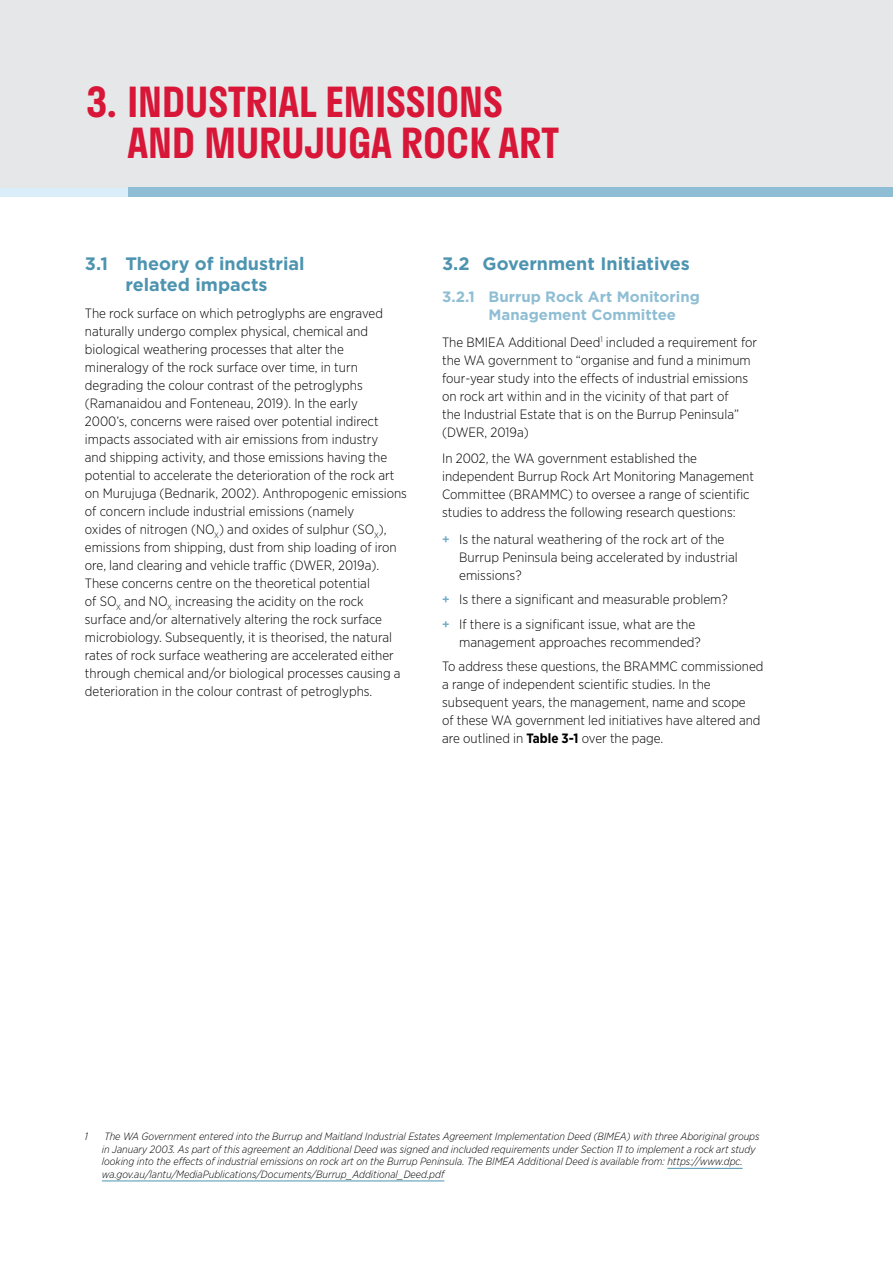
<style>
.page{position:relative;width:893px;height:1263px;background:#fff}
.page>*{position:absolute;margin:0;border:0;box-sizing:border-box;transform-origin:0 0}
.t1{font:600 40.5px/40.5px "Stratos";color:#d71638}
.t2{font:700 18px/21.6px "Gotham";color:#4d94b0;text-align:center}
.t3{font:700 15px/18px "Gotham";color:#8fbed4}
.t4{font:300 13.5px/18px "Gotham Narrow";color:#000}
.t5{font:italic 300 10.5px/12.6px "Gotham Narrow";color:#000}
.s1{font-weight:500;color:#6faac4}
.s2{font-weight:700}
</style>
<div class="page">
<div style="left:0;top:188px;width:653px;height:9px;background:#d9eef9"></div>
<div style="left:0;top:0;width:893px;height:188px;background:#e6e7e8"></div>
<div style="left:129px;top:188px;width:764px;height:9px;background:#8fbed4"></div>
<hr style="left:667px;top:1168px;width:76px;height:1px;background:#4d94b0">
<hr style="left:102px;top:1181px;width:342px;height:1px;background:#4d94b0">
<h1 class="t1" style="left:128px;top:81px;width:433px;text-indent:-43px">3. INDUSTRIAL EMISSIONS<br>AND MURUJUGA ROCK ART</h1>
<h2 class="t2" style="left:85px;top:252px;width:221px">3.1 Theory of industrial related impacts</h2>
<p class="t4" style="left:85px;top:304px;width:324px">The rock surface on which petroglyphs are engraved naturally undergo complex physical, chemical and biological weathering processes that alter the mineralogy of the rock surface over time, in turn degrading the colour contrast of the petroglyphs (Ramanaidou and Fonteneau, 2019). In the early<br>2000’s, concerns were raised over potential indirect impacts associated with air emissions from industry<br>and shipping activity, and those emissions having the potential to accelerate the deterioration of the rock art on Murujuga (Bednarik, 2002). Anthropogenic emissions of concern include industrial emissions (namely<br>oxides of nitrogen (NO<sub>X</sub>) and oxides of sulphur (SO<sub>X</sub>), emissions from shipping, dust from ship loading of iron ore, land clearing and vehicle traffic (DWER, 2019a).<br>These concerns centre on the theoretical potential<br>of SO<sub>X</sub> and NO<sub>X</sub> increasing the acidity on the rock surface and/or alternatively altering the rock surface microbiology. Subsequently, it is theorised, the natural rates of rock surface weathering are accelerated either through chemical and/or biological processes causing a deterioration in the colour contrast of petroglyphs.</p>
<h2 class="t2" style="left:442px;top:252px;width:249px">3.2 Government Initiatives</h2>
<p class="t3" style="left:489px;top:288px;width:213px;text-indent:-46px">3.2.1 Burrup Rock Art Monitoring<br>Management Committee</p>
<p class="t4" style="left:442px;top:333px;width:316px">The BMIEA Additional Deed<sup>1</sup> included a requirement for the WA government to “organise and fund a minimum four-year study into the effects of industrial emissions on rock art within and in the vicinity of that part of<br>the Industrial Estate that is on the Burrup Peninsula” (DWER, 2019a)</p>
<p class="t4" style="left:442px;top:449px;width:313px">In 2002, the WA government established the independent Burrup Rock Art Monitoring Management Committee (BRAMMC) to oversee a range of scientific studies to address the following research questions:</p>
<p class="t4" style="left:459px;top:530px;width:280px;text-indent:-17px"><span class="s1">+</span> Is the natural weathering of the rock art of the<br>Burrup Peninsula being accelerated by industrial emissions?</p>
<p class="t4" style="left:442px;top:587px;width:287px;line-height:24.5px"><span class="s1">+</span> Is there a significant and measurable problem? <span class="s1">+</span> If there is a significant issue, what are the</p>
<p class="t4" style="left:442px;top:629px;width:323px;line-height:24.5px;text-indent:17px">management approaches recommended?<br>To address these questions, the BRAMMC commissioned</p>
<p class="t4" style="left:442px;top:675px;width:320px">a range of independent scientific studies. In the subsequent years, the management, name and scope of these WA government led initiatives have altered and are outlined in <span class="s2">Table 3-1</span> over the page.</p>
<p class="t5" style="left:85px;top:1130px;width:5px">1</p>
<p class="t5" style="left:102px;top:1130px;width:659px">The WA Government entered into the Burrup and Maitland Industrial Estates Agreement Implementation Deed (BIMEA) with three Aboriginal groups in January 2003. As part of this agreement an Additional Deed was signed and included requirements under Section 11 to implement a rock art study looking into the effects of industrial emissions on rock art on the Burrup Peninsula. The BIMEA Additional Deed is available from: https://www.dpc. wa.gov.au/lantu/MediaPublications/Documents/Burrup_Additional_Deed.pdf</p>
</div>
